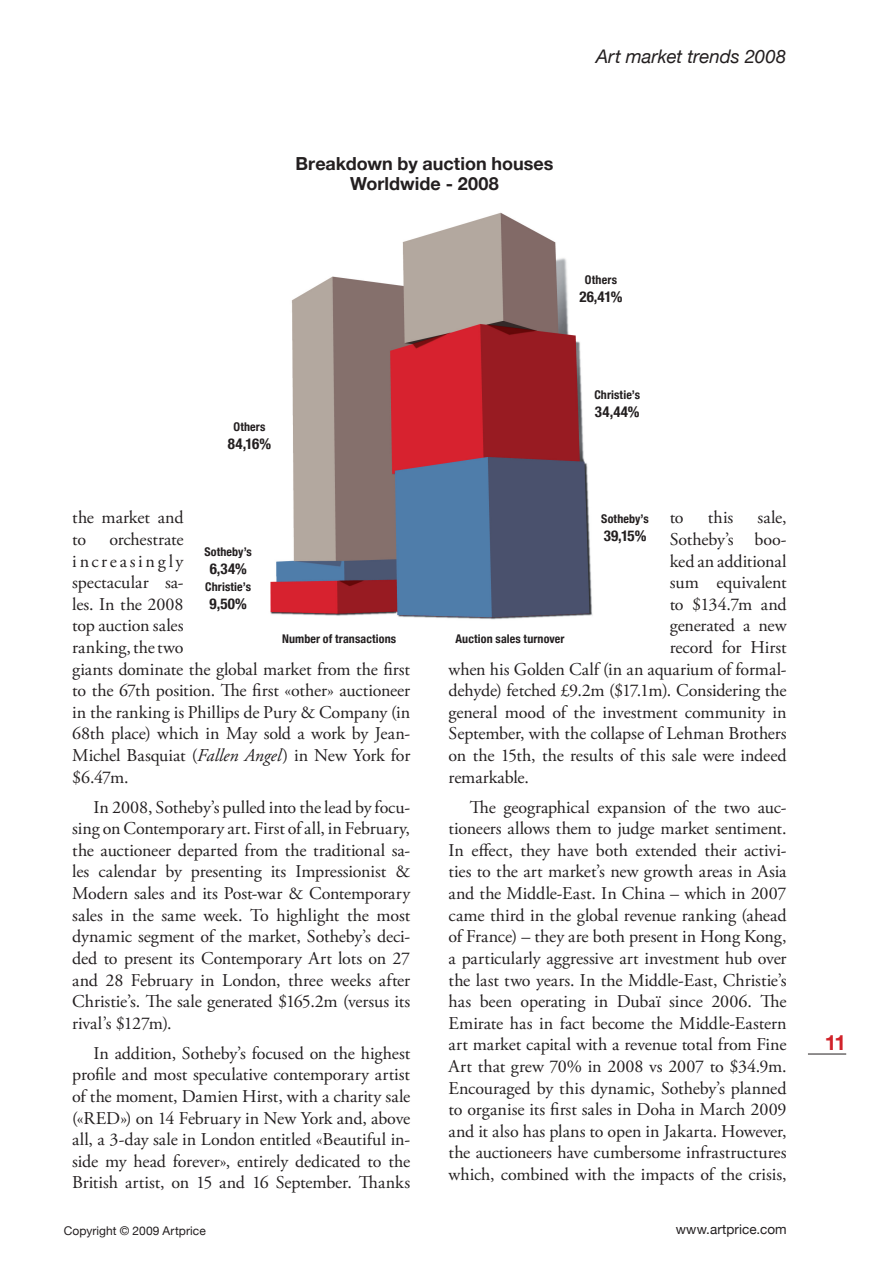
<style>
.page{position:relative;width:893px;height:1263px;background:#fff}
.page>*{position:absolute;margin:0;border:0;box-sizing:border-box;transform-origin:0 0}
.t1{font:700 21px "Helvetica Neue";color:#d1232a}
.t2{font:italic 18.75px "Helvetica Neue";letter-spacing:-.005em;color:#231f20}
.t3{font:18px/21.6px "Adobe Garamond Pro";letter-spacing:-.005em;color:#231f20;text-align:justify}
.t4{font:700 18px/20.2px "Helvetica Neue";color:#231f20;text-align:center}
.t5{font:700 condensed 15px "Helvetica Neue";letter-spacing:.015em;color:#231f20}
.t6{font:13.5px "Helvetica Neue";letter-spacing:.005em;color:#231f20}
.t7{font:700 condensed 12px "Helvetica Neue";letter-spacing:.01em;color:#231f20}
.t8{font:12px "Helvetica Neue";letter-spacing:.005em;color:#231f20}
.s1{font-style:italic}
</style>
<div class="page">
<hr style="left:808px;top:1054px;width:38px;height:1px;background:#231f20">
<img style="left:270px;top:212px;width:323px;height:408px">
<p class="t2" style="left:596px;top:45px;width:192px">Art market trends 2008</p>
<p class="t4" style="left:295px;top:153px;width:259px">Breakdown by auction houses<br>Worldwide - 2008</p>
<p class="t7" style="left:233px;top:419px;width:34px">Others</p>
<p class="t5" style="left:228px;top:434px;width:45px">84,16%</p>
<p class="t7" style="left:585px;top:273px;width:34px">Others</p>
<p class="t5" style="left:579px;top:288px;width:45px">26,41%</p>
<p class="t7" style="left:594px;top:387px;width:47px">Christie’s</p>
<p class="t5" style="left:595px;top:402px;width:46px">34,44%</p>
<p class="t3" style="left:670px;top:507px;width:15px">to</p>
<p class="t3" style="left:708px;top:507px;width:27px">this</p>
<p class="t3" style="left:758px;top:507px;width:31px">sale,</p>
<p class="t3" style="left:670px;top:529px;width:118px">Sotheby’s boo-</p>
<p class="t3" style="left:670px;top:551px;width:118px">ked an additional</p>
<p class="t3" style="left:670px;top:572px;width:118px">sum equivalent</p>
<p class="t3" style="left:670px;top:594px;width:118px">to $134.7m and</p>
<p class="t3" style="left:670px;top:615px;width:118px">generated a new</p>
<p class="t3" style="left:670px;top:637px;width:118px">record for Hirst</p>
<p class="t3" style="left:449px;top:659px;width:340px">when his Golden Calf (in an aquarium of formal-</p>
<p class="t3" style="left:449px;top:680px;width:339px">dehyde) fetched £9.2m ($17.1m). Considering the</p>
<p class="t3" style="left:449px;top:702px;width:339px">general mood of the investment community in</p>
<p class="t3" style="left:449px;top:723px;width:339px">September, with the collapse of Lehman Brothers</p>
<p class="t3" style="left:449px;top:745px;width:339px">on the 15th, the results of this sale were indeed</p>
<p class="t3" style="left:449px;top:767px;width:82px">remarkable.</p>
<p class="t3" style="left:449px;top:797px;width:340px;text-indent:21px">The geographical expansion of the two auc&shy;tioneers allows them to judge market sentiment.<br>In effect, they have both extended their activi&shy;ties to the art market’s new growth areas in Asia and the Middle-East. In China – which in 2007 came third in the global revenue ranking (ahead of France) – they are both present in Hong Kong, a particularly aggressive art investment hub over the last two years. In the Middle-East, Christie’s has been operating in Dubaï since 2006. The Emirate has in fact become the Middle-Eastern art market capital with a revenue total from Fine Art that grew 70% in 2008 vs 2007 to $34.9m.<br>Encouraged by this dynamic, Sotheby’s planned to organise its first sales in Doha in March 2009 and it also has plans to open in Jakarta. However, the auctioneers have cumbersome infrastructures which, combined with the impacts of the crisis,</p>
<p class="t3" style="left:72px;top:507px;width:113px">the market and to</p>
<p class="t7" style="left:601px;top:511px;width:49px">Sotheby’s</p>
<p class="t5" style="left:604px;top:526px;width:44px">39,15%</p>
<p class="t3" style="left:72px;top:529px;width:339px;text-align:left;text-indent:37px">orchestrate<br>increasingly<br>spectacular sa-<br>les. In the 2008<br>top auction sales<br>ranking, the two<br>giants dominate the global market from the first to the 67th position. The first «other» auctioneer in the ranking is Phillips de Pury &amp; Company (in<br>68th place) which in May sold a work by Jean-<br>Michel Basquiat (<span class="s1">Fallen Angel</span>) in New York for $6.47m.</p>
<p class="t3" style="left:72px;top:797px;width:340px;text-indent:21px">In 2008, Sotheby’s pulled into the lead by focu&shy;sing on Contemporary art. First of all, in February, the auctioneer departed from the traditional sa&shy;les calendar by presenting its Impressionist &amp; Modern sales and its Post-war &amp; Contemporary sales in the same week. To highlight the most dynamic segment of the market, Sotheby’s deci&shy;ded to present its Contemporary Art lots on 27 and 28 February in London, three weeks after Christie’s. The sale generated $165.2m (versus its rival’s $127m).</p>
<p class="t3" style="left:72px;top:1043px;width:340px;text-indent:21px">In addition, Sotheby’s focused on the highest profile and most speculative contemporary artist of the moment, Damien Hirst, with a charity sale («RED») on 14 February in New York and, above all, a 3-day sale in London entitled «Beautiful in&shy;side my head forever», entirely dedicated to the British artist, on 15 and 16 September. Thanks</p>
<p class="t7" style="left:204px;top:544px;width:49px">Sotheby’s</p>
<p class="t5" style="left:210px;top:559px;width:39px">6,34%</p>
<p class="t7" style="left:205px;top:579px;width:47px">Christie’s</p>
<p class="t5" style="left:210px;top:594px;width:39px">9,50%</p>
<p class="t7" style="left:282px;top:632px;width:116px">Number of transactions</p>
<p class="t7" style="left:455px;top:632px;width:111px">Auction sales turnover</p>
<p class="t8" style="left:64px;top:1223px;width:144px">Copyright © 2009 Artprice</p>
<p class="t6" style="left:676px;top:1221px;width:112px">www.artprice.com</p>
<p class="t1" style="left:825px;top:1029px;width:23px">11</p>
</div>
